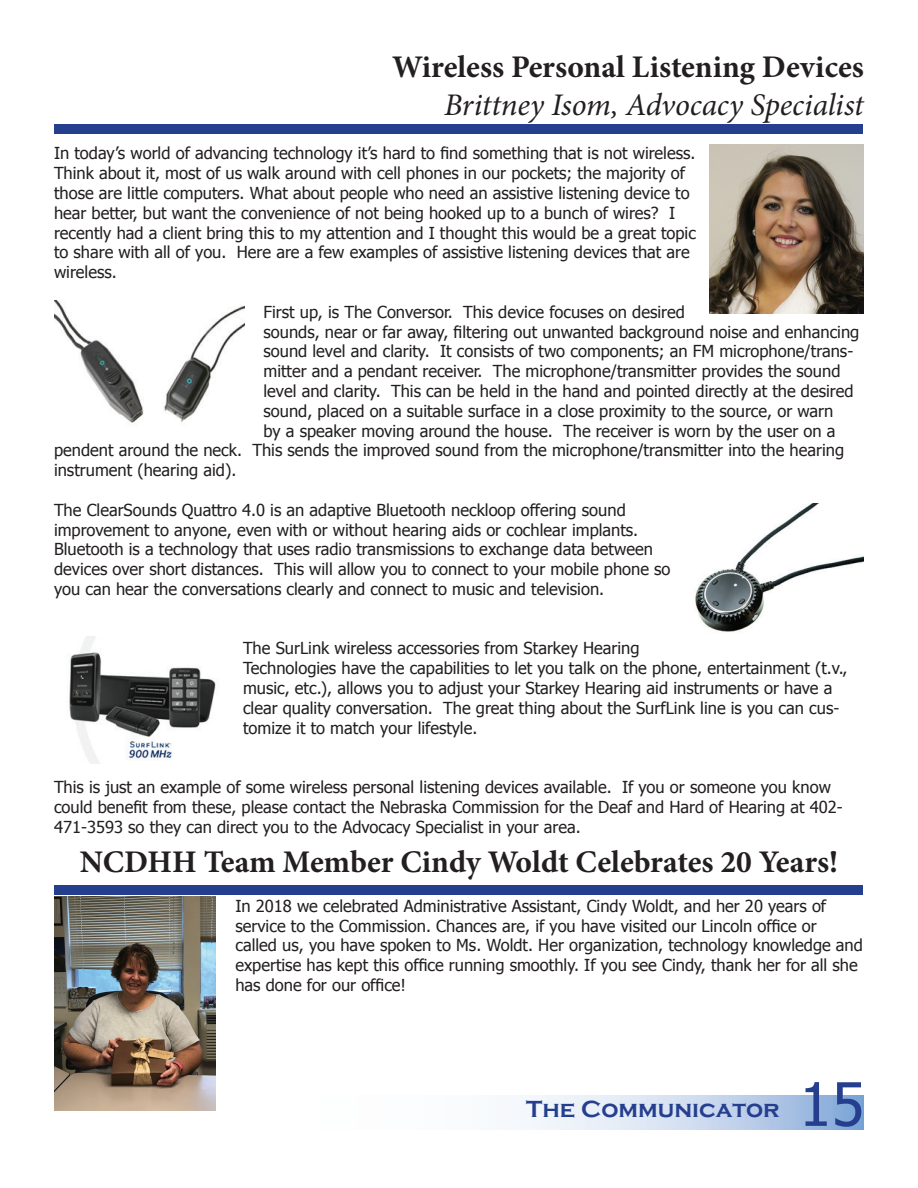
<style>
.page{position:relative;width:918px;height:1188px;background:#fff}
.page>*{position:absolute;margin:0;border:0;box-sizing:border-box;transform-origin:0 0}
.t1{font:60px "Tahoma";color:#253f8e}
.t2{font:700 31.5px "Minion Pro";color:#231f20}
.t3{font:italic 31.5px "Minion Pro";letter-spacing:-.005em;color:#231f20}
.t4{font:700 24px "Copperplate Gothic";color:#253f8e}
.t5{font:16.5px/19.8px "Tahoma";color:#231f20}
</style>
<div class="page">
<img style="left:710px;top:145px;width:154px;height:168px">
<div style="left:55px;top:124px;width:808px;height:9px;background:#253f8e"></div>
<img style="left:54px;top:301px;width:190px;height:122px">
<img style="left:695px;top:503px;width:169px;height:129px">
<img style="left:69px;top:636px;width:147px;height:127px">
<svg style="left:56px;top:1095px;width:808px;height:34px"></svg>
<div style="left:55px;top:885px;width:808px;height:9px;background:#253f8e"></div>
<img style="left:54px;top:896px;width:162px;height:214px">
<h2 class="t2" style="left:392px;top:45px;width:473px">Wireless Personal Listening Devices</h2>
<h2 class="t3" style="left:444px;top:83px;width:421px">Brittney Isom, Advocacy Specialist</h2>
<p class="t5" style="left:54px;top:145px;width:644px">In today’s world of advancing technology it’s hard to find something that is not wireless.<br>Think about it, most of us walk around with cell phones in our pockets; the majority of those are little computers. What about people who need an assistive listening device to hear better, but want the convenience of not being hooked up to a bunch of wires? I recently had a client bring this to my attention and I thought this would be a great topic to share with all of you. Here are a few examples of assistive listening devices that are wireless.</p>
<p class="t5" style="left:264px;top:303px;width:423px">First up, is The Conversor. This device focuses on desired</p>
<p class="t5" style="left:264px;top:323px;width:597px">sounds, near or far away, filtering out unwanted background noise and enhancing</p>
<p class="t5" style="left:264px;top:343px;width:591px">sound level and clarity. It consists of two components; an FM microphone/trans-</p>
<p class="t5" style="left:264px;top:362px;width:578px">mitter and a pendant receiver. The microphone/transmitter provides the sound</p>
<p class="t5" style="left:264px;top:382px;width:592px">level and clarity. This can be held in the hand and pointed directly at the desired</p>
<p class="t5" style="left:264px;top:402px;width:571px">sound, placed on a suitable surface in a close proximity to the source, or warn</p>
<p class="t5" style="left:264px;top:422px;width:573px">by a speaker moving around the house. The receiver is worn by the user on a</p>
<p class="t5" style="left:54px;top:442px;width:792px">pendent around the neck. This sends the improved sound from the microphone/transmitter into the hearing</p>
<p class="t5" style="left:54px;top:461px;width:184px">instrument (hearing aid).</p>
<p class="t5" style="left:54px;top:501px;width:618px">The ClearSounds Quattro 4.0 is an adaptive Bluetooth neckloop offering sound improvement to anyone, even with or without hearing aids or cochlear implants.<br>Bluetooth is a technology that uses radio transmissions to exchange data between devices over short distances. This will allow you to connect to your mobile phone so you can hear the conversations clearly and connect to music and television.</p>
<p class="t5" style="left:243px;top:640px;width:606px">The SurLink wireless accessories from Starkey Hearing<br>Technologies have the capabilities to let you talk on the phone, entertainment (t.v., music, etc.), allows you to adjust your Starkey Hearing aid instruments or have a clear quality conversation. The great thing about the SurfLink line is you can cus&shy;tomize it to match your lifestyle.</p>
<p class="t5" style="left:54px;top:778px;width:790px">This is just an example of some wireless personal listening devices available. If you or someone you know could benefit from these, please contact the Nebraska Commission for the Deaf and Hard of Hearing at 402-<br>471-3593 so they can direct you to the Advocacy Specialist in your area.</p>
<h2 class="t2" style="left:80px;top:839px;width:760px">NCDHH Team Member Cindy Woldt Celebrates 20 Years!</h2>
<p class="t5" style="left:235px;top:897px;width:629px">In 2018 we celebrated Administrative Assistant, Cindy Woldt, and her 20 years of service to the Commission. Chances are, if you have visited our Lincoln office or<br>called us, you have spoken to Ms. Woldt. Her organization, technology knowledge and expertise has kept this office running smoothly. If you see Cindy, thank her for all she has done for our office!</p>
<h3 class="t4" style="left:526px;top:1095px;width:255px">The Communicator</h3>
<h1 class="t1" style="left:799px;top:1064px;width:67px">15</h1>
</div>
